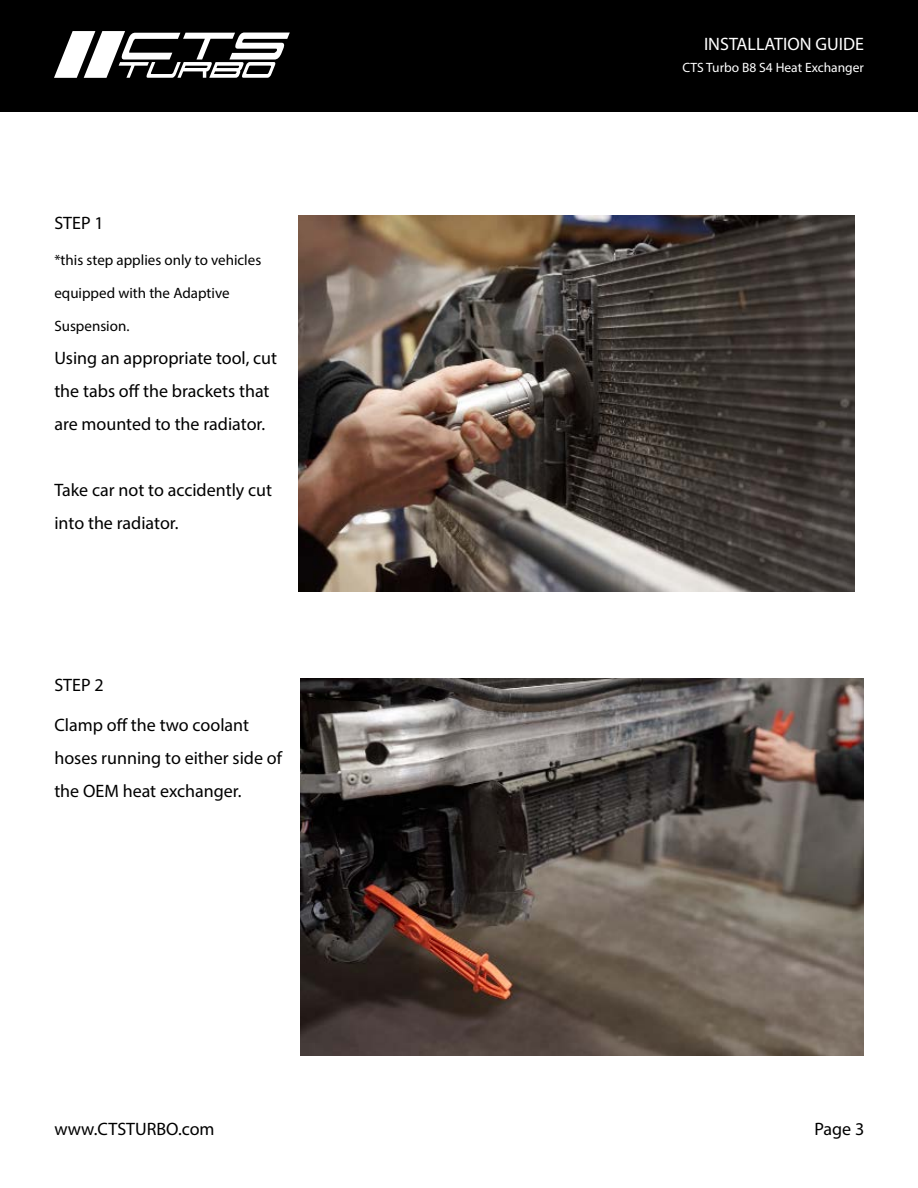
<style>
.page{position:relative;width:918px;height:1188px;background:#fff}
.page>*{position:absolute;margin:0;border:0;box-sizing:border-box;transform-origin:0 0}
.t1{font:18px/33px "Myriad Pro";color:#000}
.t2{font:18px "Myriad Pro";color:#fff}
.t3{font:15px "Myriad Pro";color:#000}
.t4{font:13.5px "Myriad Pro";color:#fff}
</style>
<div class="page">
<div style="left:1px;top:0;width:917px;height:112px;background:#000"></div>
<svg style="left:54px;top:31px;width:236px;height:47px"></svg>
<img style="left:299px;top:215px;width:556px;height:377px">
<img style="left:301px;top:679px;width:563px;height:376px">
<p class="t2" style="left:704px;top:33px;width:161px">INSTALLATION GUIDE</p>
<p class="t1" style="left:54px;top:206px;width:51px">STEP 1</p>
<p class="t3" style="left:54px;top:251px;width:208px">*this step applies only to vehicles</p>
<p class="t3" style="left:54px;top:284px;width:177px">equipped with the Adaptive</p>
<p class="t3" style="left:54px;top:317px;width:77px">Suspension.</p>
<p class="t1" style="left:54px;top:341px;width:224px">Using an appropriate tool, cut the tabs off the brackets that are mounted to the radiator.</p>
<p class="t1" style="left:54px;top:473px;width:219px">Take car not to accidently cut into the radiator.</p>
<p class="t1" style="left:54px;top:668px;width:51px">STEP 2</p>
<p class="t1" style="left:54px;top:708px;width:229px">Clamp off the two coolant hoses running to either side of the OEM heat exchanger.</p>
<p class="t4" style="left:682px;top:59px;width:183px">CTS Turbo B8 S4 Heat Exchanger</p>
<p class="t1" style="left:54px;top:1112px;width:162px">www.CTSTURBO.com</p>
<p class="t1" style="left:814px;top:1112px;width:51px">Page 3</p>
</div>
